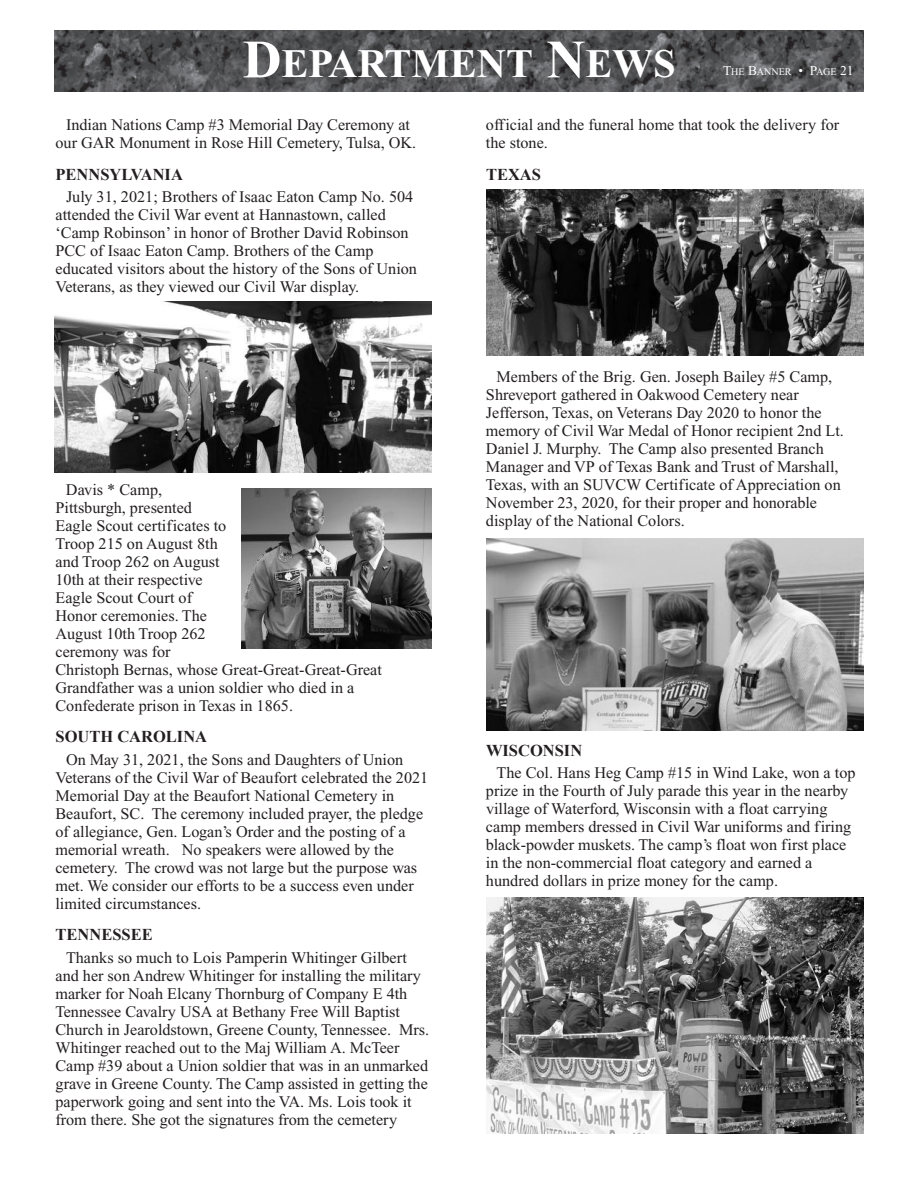
<style>
.page{position:relative;width:918px;height:1188px;background:#fff}
.page>*{position:absolute;margin:0;border:0;box-sizing:border-box;transform-origin:0 0}
.t1{font:700 40.5px "Times New Roman";color:#fff}
.t2{font:700 16.5px "Times New Roman";color:#231f20}
.t3{font:16.2px/18px "Times New Roman";color:#231f20}
.t4{font:10.2px "Times New Roman";color:#fff}
.s1{font-size:54px}
.s2{font-size:13.5px}
</style>
<div class="page">
<img style="left:54px;top:30px;width:810px;height:61px">
<img style="left:54px;top:302px;width:378px;height:170px">
<img style="left:242px;top:488px;width:190px;height:160px">
<img style="left:486px;top:189px;width:378px;height:166px">
<img style="left:486px;top:539px;width:378px;height:191px">
<img style="left:486px;top:897px;width:378px;height:237px">
<h1 class="t1" style="left:242px;top:51px;width:435px"><span class="s1">D</span>EPARTMENT <span class="s1">N</span>EWS</h1>
<p class="t4" style="left:723px;top:68px;width:132px"><span class="s2">T</span>HE <span class="s2">B</span>ANNER <span class="s2">• P</span>AGE <span class="s2">21</span></p>
<p class="t3" style="left:55px;top:117px;width:362px;text-align:center">Indian Nations Camp #3 Memorial Day Ceremony at our GAR Monument in Rose Hill Cemetery, Tulsa, OK.</p>
<p class="t2" style="left:56px;top:165px;width:129px">PENNSYLVANIA</p>
<p class="t3" style="left:55px;top:189px;width:363px;text-indent:11px">July 31, 2021; Brothers of Isaac Eaton Camp No. 504 attended the Civil War event at Hannastown, called ‘Camp Robinson’ in honor of Brother David Robinson PCC of Isaac Eaton Camp. Brothers of the Camp educated visitors about the history of the Sons of Union Veterans, as they viewed our Civil War display.</p>
<p class="t3" style="left:55px;top:482px;width:328px;text-indent:11px">Davis * Camp,<br>Pittsburgh, presented<br>Eagle Scout certificates to<br>Troop 215 on August 8th<br>and Troop 262 on August<br>10th at their respective<br>Eagle Scout Court of<br>Honor ceremonies. The<br>August 10th Troop 262<br>ceremony was for<br>Christoph Bernas, whose Great-Great-Great-Great<br>Grandfather was a union soldier who died in a<br>Confederate prison in Texas in 1865.</p>
<p class="t2" style="left:56px;top:727px;width:153px">SOUTH CAROLINA</p>
<p class="t3" style="left:55px;top:752px;width:374px;text-indent:11px">On May 31, 2021, the Sons and Daughters of Union Veterans of the Civil War of Beaufort celebrated the 2021<br>Memorial Day at the Beaufort National Cemetery in Beaufort, SC. The ceremony included prayer, the pledge of allegiance, Gen. Logan’s Order and the posting of a memorial wreath. No speakers were allowed by the cemetery. The crowd was not large but the purpose was met. We consider our efforts to be a success even under limited circumstances.</p>
<p class="t2" style="left:56px;top:925px;width:99px">TENNESSEE</p>
<p class="t3" style="left:55px;top:950px;width:375px;text-indent:11px">Thanks so much to Lois Pamperin Whitinger Gilbert and her son Andrew Whitinger for installing the military marker for Noah Elcany Thornburg of Company E 4th Tennessee Cavalry USA at Bethany Free Will Baptist Church in Jearoldstown, Greene County, Tennessee. Mrs.<br>Whitinger reached out to the Maj William A. McTeer Camp #39 about a Union soldier that was in an unmarked grave in Greene County. The Camp assisted in getting the paperwork going and sent into the VA. Ms. Lois took it from there. She got the signatures from the cemetery</p>
<p class="t3" style="left:486px;top:117px;width:355px">official and the funeral home that took the delivery for the stone.</p>
<p class="t2" style="left:486px;top:165px;width:57px">TEXAS</p>
<p class="t3" style="left:486px;top:369px;width:360px;text-indent:11px">Members of the Brig. Gen. Joseph Bailey #5 Camp, Shreveport gathered in Oakwood Cemetery near Jefferson, Texas, on Veterans Day 2020 to honor the memory of Civil War Medal of Honor recipient 2nd Lt.<br>Daniel J. Murphy. The Camp also presented Branch Manager and VP of Texas Bank and Trust of Marshall, Texas, with an SUVCW Certificate of Appreciation on November 23, 2020, for their proper and honorable display of the National Colors.</p>
<p class="t2" style="left:486px;top:741px;width:98px">WISCONSIN</p>
<p class="t3" style="left:486px;top:765px;width:371px;text-indent:11px">The Col. Hans Heg Camp #15 in Wind Lake, won a top prize in the Fourth of July parade this year in the nearby village of Waterford, Wisconsin with a float carrying camp members dressed in Civil War uniforms and firing black-powder muskets. The camp’s float won first place in the non-commercial float category and earned a hundred dollars in prize money for the camp.</p>
</div>
